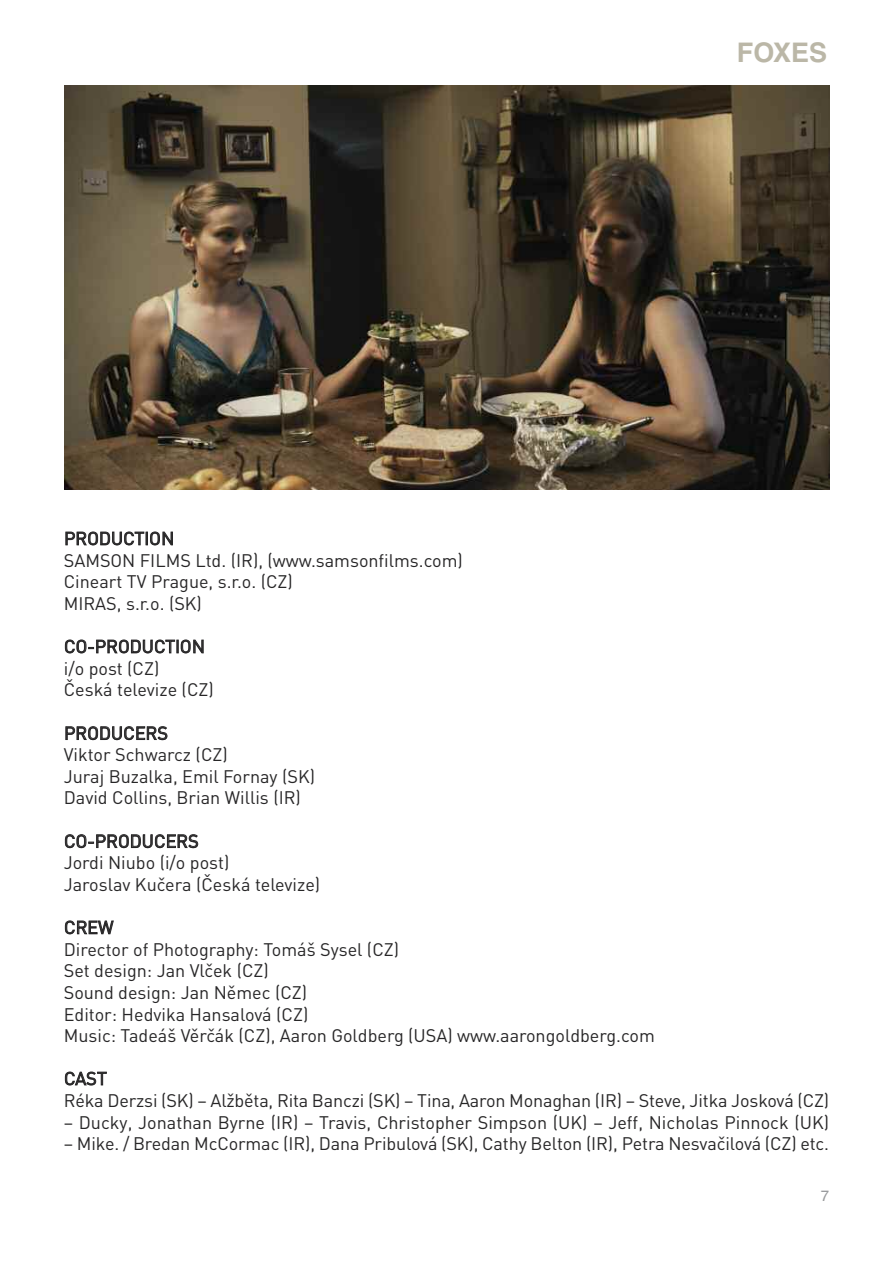
<style>
.page{position:relative;width:893px;height:1263px;background:#fff}
.page>*{position:absolute;margin:0;border:0;box-sizing:border-box;transform-origin:0 0}
.t1{font:700 27px "Helvetica CE";color:#bbb7a7}
.t2{font:18px/21.6px "DINCE";color:#272627}
.t3{font:15px "Helvetica CE";color:#989a9c}
</style>
<div class="page">
<img style="left:64px;top:85px;width:766px;height:404px">
<h1 class="t1" style="left:737px;top:43px;width:92px">FOXES</h1>
<p class="t2" style="left:64px;top:530px;width:401px">PRODUCTION<br>SAMSON FILMS Ltd. (IR), (www.samsonfilms.com)<br>Cineart TV Prague, s.r.o. (CZ)<br>MIRAS, s.r.o. (SK)</p>
<p class="t2" style="left:64px;top:638px;width:152px">CO-PRODUCTION i/o post (CZ)<br>Česká televize (CZ)</p>
<p class="t2" style="left:64px;top:724px;width:253px">PRODUCERS<br>Viktor Schwarcz (CZ)<br>Juraj Buzalka, Emil Fornay (SK)<br>David Collins, Brian Willis (IR)</p>
<p class="t2" style="left:64px;top:832px;width:258px">CO-PRODUCERS<br>Jordi Niubo (i/o post)<br>Jaroslav Kučera (Česká televize)</p>
<p class="t2" style="left:64px;top:918px;width:593px">CREW<br>Director of Photography: Tomáš Sysel (CZ)<br>Set design: Jan Vlček (CZ)<br>Sound design: Jan Němec (CZ)<br>Editor: Hedvika Hansalová (CZ)<br>Music: Tadeáš Věrčák (CZ), Aaron Goldberg (USA) www.aarongoldberg.com</p>
<p class="t2" style="left:64px;top:1069px;width:767px">CAST<br>Réka Derzsi (SK) – Alžběta, Rita Banczi (SK) – Tina, Aaron Monaghan (IR) – Steve, Jitka Josková (CZ)</p>
<p class="t2" style="left:64px;top:1113px;width:767px">– Ducky, Jonathan Byrne (IR) – Travis, Christopher Simpson (UK) – Jeff, Nicholas Pinnock (UK)</p>
<p class="t2" style="left:64px;top:1135px;width:767px">– Mike. / Bredan McCormac (IR), Dana Pribulová (SK), Cathy Belton (IR), Petra Nesvačilová (CZ) etc.</p>
<p class="t3" style="left:821px;top:1191px;width:10px">7</p>
</div>
